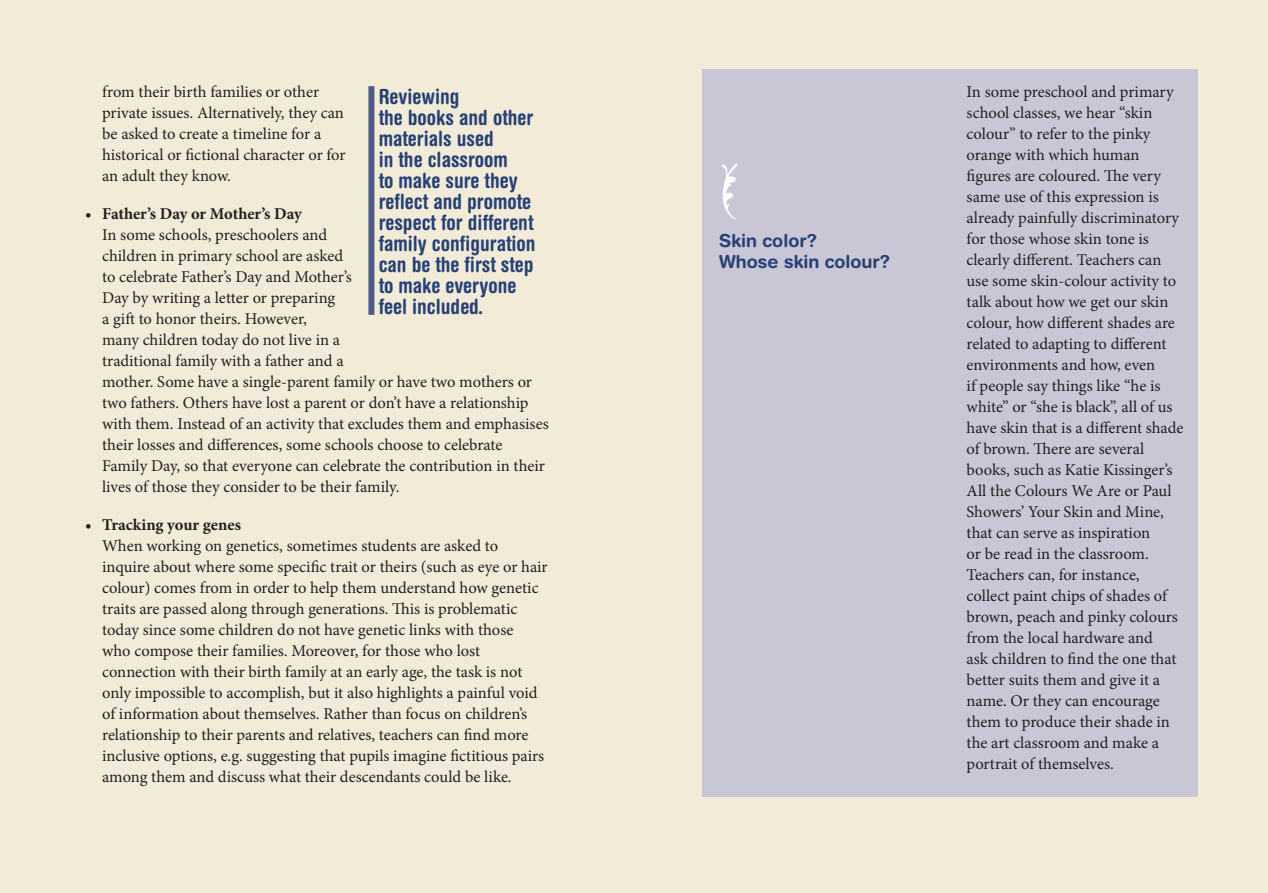
<style>
.page{position:relative;width:1268px;height:893px;background:#fff}
.page>*{position:absolute;margin:0;border:0;box-sizing:border-box;transform-origin:0 0}
.ladillos{font:700 condensed 21px/21px "Helvetica Rounded";color:#284176}
.titulo_de_cuadros{font:700 18px "Helvetica Rounded";color:#284176}
.texto_1{font:16.5px/21px "Minion Pro";letter-spacing:-.005em;color:#231f20}
.texto_1-2{font:700 16.5px "Minion Pro";color:#231f20}
</style>
<div class="page">
<div style="left:0;top:0;width:1267px;height:893px;background:#f1ebd8"></div>
<div style="left:368px;top:86px;width:6px;height:229px;background:#515b88"></div>
<div style="left:702px;top:69px;width:495px;height:728px;background:#c9c7d6"></div>
<p class="texto_1" style="left:102px;top:81px;width:245px">from their birth families or other private issues. Alternatively, they can be asked to create a timeline for a historical or fictional character or for an adult they know.</p>
<p class="texto_1-2" style="left:85px;top:202px;width:218px">• Father’s Day or Mother’s Day</p>
<p class="texto_1" style="left:102px;top:224px;width:448px">In some schools, preschoolers and<br>children in primary school are asked<br>to celebrate Father’s Day and Mother’s<br>Day by writing a letter or preparing<br>a gift to honor theirs. However,<br>many children today do not live in a<br>traditional family with a father and a<br>mother. Some have a single-parent family or have two mothers or two fathers. Others have lost a parent or don’t have a relationship with them. Instead of an activity that excludes them and emphasises their losses and differences, some schools choose to celebrate Family Day, so that everyone can celebrate the contribution in their lives of those they consider to be their family.</p>
<p class="texto_1-2" style="left:85px;top:513px;width:157px">• Tracking your genes</p>
<p class="texto_1" style="left:102px;top:535px;width:447px">When working on genetics, sometimes students are asked to inquire about where some specific trait or theirs (such as eye or hair colour) comes from in order to help them understand how genetic traits are passed along through generations. This is problematic today since some children do not have genetic links with those<br>who compose their families. Moreover, for those who lost connection with their birth family at an early age, the task is not only impossible to accomplish, but it also highlights a painful void of information about themselves. Rather than focus on children’s relationship to their parents and relatives, teachers can find more inclusive options, e.g. suggesting that pupils imagine fictitious pairs among them and discuss what their descendants could be like.</p>
<p class="ladillos" style="left:378px;top:85px;width:82px">Reviewing</p>
<p class="ladillos" style="left:378px;top:106px;width:156px">the books and other materials used</p>
<p class="ladillos" style="left:378px;top:148px;width:158px">in the classroom<br>to make sure they reflect and promote respect for different family configuration can be the first step to make everyone feel included.</p>
<p class="titulo_de_cuadros" style="left:719px;top:229px;width:99px">Skin color?</p>
<p class="titulo_de_cuadros" style="left:719px;top:251px;width:173px">Whose skin colour?</p>
<p class="texto_1" style="left:966px;top:82px;width:218px">In some preschool and primary school classes, we hear “skin colour” to refer to the pinky orange with which human figures are coloured. The very same use of this expression is already painfully discriminatory for those whose skin tone is clearly different. Teachers can use some skin-colour activity to talk about how we get our skin colour, how different shades are related to adapting to different environments and how, even<br>if people say things like “he is white” or “she is black”, all of us have skin that is a different shade of brown. There are several books, such as Katie Kissinger’s<br>All the Colours We Are or Paul<br>Showers’ Your Skin and Mine, that can serve as inspiration<br>or be read in the classroom.<br>Teachers can, for instance, collect paint chips of shades of brown, peach and pinky colours from the local hardware and<br>ask children to find the one that better suits them and give it a name. Or they can encourage them to produce their shade in the art classroom and make a portrait of themselves.</p>
</div>
